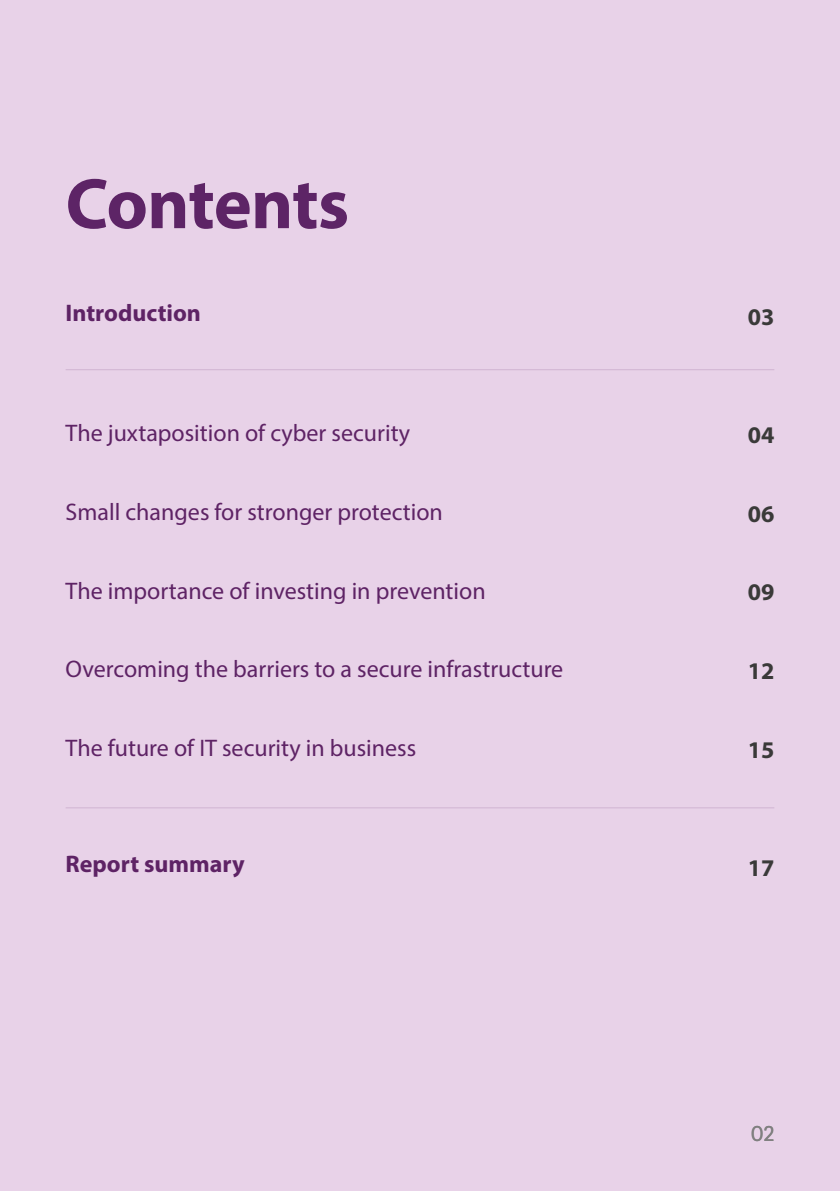
<style>
.page{position:relative;width:840px;height:1191px;background:#fff}
.page>*{position:absolute;margin:0;border:0;box-sizing:border-box;transform-origin:0 0}
.t1{font:700 72px "Myriad Pro";letter-spacing:-.015em;color:#5d2466}
.t2{font:24px "Myriad Pro";color:#5e2365}
.t3{font:700 24px "Myriad Pro";color:#5e2365}
.t4{font:700 24px "Myriad Pro";color:#3a3a39}
.t5{font:20px "Sailec";color:#808080}
</style>
<div class="page">
<div style="left:0;top:0;width:839px;height:1191px;background:#e8d2e8"></div>
<hr style="left:66px;top:369px;width:708px;height:1px;background:#5e2365">
<hr style="left:66px;top:807px;width:708px;height:1px;background:#5e2365">
<h1 class="t1" style="left:66px;top:157px;width:285px">Contents</h1>
<p class="t3" style="left:66px;top:298px;width:137px">Introduction</p>
<p class="t4" style="left:747px;top:301px;width:28px">03</p>
<p class="t2" style="left:66px;top:418px;width:346px">The juxtaposition of cyber security</p>
<p class="t4" style="left:747px;top:419px;width:28px">04</p>
<p class="t2" style="left:66px;top:497px;width:378px">Small changes for stronger protection</p>
<p class="t4" style="left:747px;top:498px;width:28px">06</p>
<p class="t2" style="left:66px;top:575px;width:421px">The importance of investing in prevention</p>
<p class="t4" style="left:747px;top:576px;width:28px">09</p>
<p class="t2" style="left:66px;top:654px;width:499px">Overcoming the barriers to a secure infrastructure</p>
<p class="t4" style="left:747px;top:655px;width:28px">12</p>
<p class="t2" style="left:66px;top:733px;width:352px">The future of IT security in business</p>
<p class="t4" style="left:747px;top:734px;width:28px">15</p>
<p class="t3" style="left:66px;top:848px;width:180px">Report summary</p>
<p class="t4" style="left:747px;top:852px;width:28px">17</p>
<p class="t5" style="left:750px;top:1120px;width:25px">02</p>
</div>
